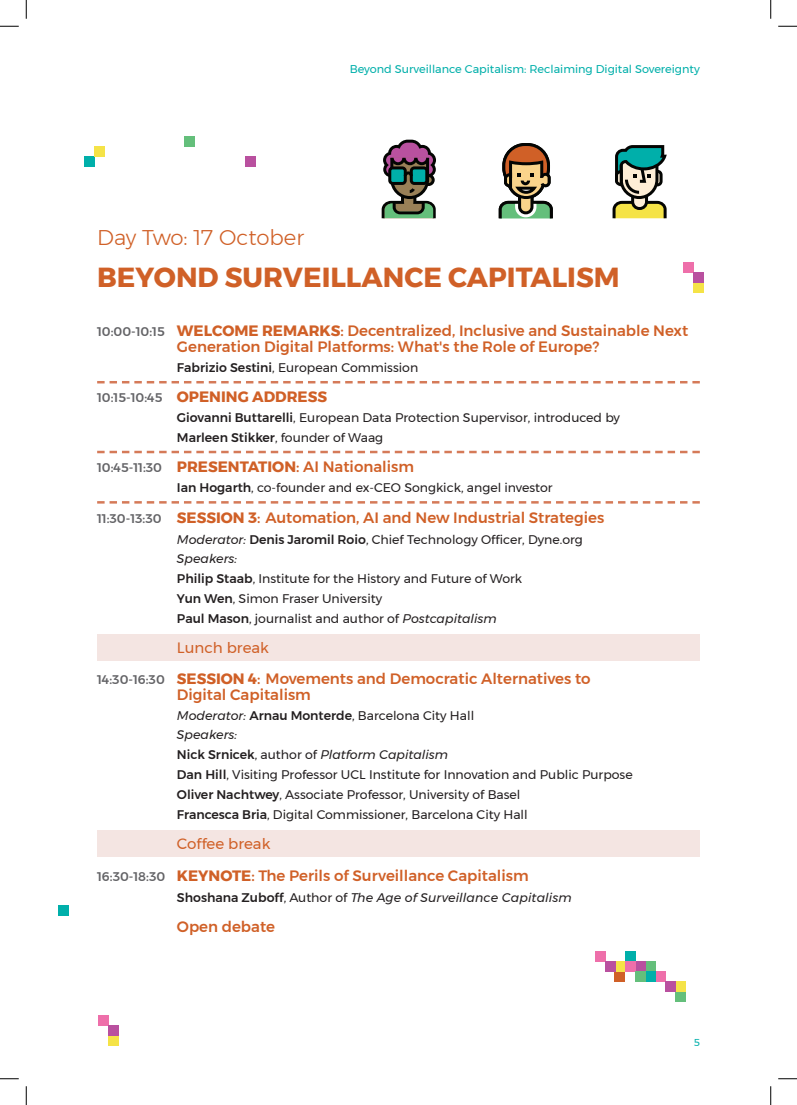
<style>
.page{position:relative;width:797px;height:1105px;background:#fff}
.page>*{position:absolute;margin:0;border:0;box-sizing:border-box;transform-origin:0 0}
.t1{font:700 27.5px "Montserrat";color:#d06027}
.t2{font:300 21.25px "Montserrat";color:#d06027}
.t3{font:500 15px/16.2px "Montserrat";color:#d06027}
.t4{font:700 15px "Montserrat";color:#d06027}
.t5{font:12.5px/19.8px "Montserrat";color:#231f20}
.t6{font:italic 12.5px "Montserrat";letter-spacing:.01em;color:#231f20}
.t7{font:11.25px "Montserrat";color:#00afaa}
.t8{font:10px "Montserrat";color:#00afaa}
.s1{font-size:12.5px;color:#636366}
.s2{font-weight:700}
.s3{font-weight:500}
.s4{font-weight:500;font-size:12.5px;color:#636366}
.s5{font-style:italic}
.s6{font-weight:400}
.s7{font-weight:500;font-style:normal}
.s8{font-style:normal}
</style>
<div class="page">
<div style="left:97px;top:830px;width:602px;height:27px;background:#f4e5e2"></div>
<div style="left:97px;top:635px;width:602px;height:26px;background:#f4e5e2"></div>
<svg style="left:97px;top:381px;width:602px;height:2px"></svg>
<svg style="left:97px;top:451px;width:602px;height:2px"></svg>
<svg style="left:97px;top:501px;width:602px;height:3px"></svg>
<div style="left:615px;top:971px;width:10px;height:10px;background:#d06027"></div>
<div style="left:615px;top:961px;width:10px;height:10px;background:#f5e347"></div>
<div style="left:675px;top:991px;width:10px;height:10px;background:#64bf7b"></div>
<div style="left:595px;top:951px;width:10px;height:10px;background:#ee6faa"></div>
<div style="left:605px;top:961px;width:10px;height:10px;background:#b9509f"></div>
<div style="left:675px;top:981px;width:10px;height:10px;background:#f5e347"></div>
<div style="left:655px;top:971px;width:10px;height:10px;background:#ee6faa"></div>
<div style="left:665px;top:981px;width:10px;height:10px;background:#b9509f"></div>
<div style="left:645px;top:961px;width:10px;height:10px;background:#64bf7b"></div>
<div style="left:625px;top:951px;width:10px;height:10px;background:#00afaa"></div>
<div style="left:635px;top:961px;width:10px;height:10px;background:#b9509f"></div>
<div style="left:645px;top:971px;width:10px;height:10px;background:#00afaa"></div>
<div style="left:625px;top:961px;width:10px;height:10px;background:#ee6faa"></div>
<div style="left:635px;top:971px;width:10px;height:10px;background:#64bf7b"></div>
<div style="left:693px;top:282px;width:10px;height:10px;background:#f5e347"></div>
<div style="left:683px;top:262px;width:10px;height:10px;background:#ee6faa"></div>
<div style="left:693px;top:272px;width:10px;height:10px;background:#b9509f"></div>
<div style="left:108px;top:1035px;width:10px;height:10px;background:#f5e347"></div>
<div style="left:98px;top:1015px;width:10px;height:10px;background:#ee6faa"></div>
<div style="left:108px;top:1025px;width:10px;height:10px;background:#b9509f"></div>
<div style="left:58px;top:905px;width:10px;height:10px;background:#00afaa"></div>
<div style="left:245px;top:156px;width:10px;height:10px;background:#b9509f"></div>
<div style="left:85px;top:156px;width:10px;height:10px;background:#00afaa"></div>
<div style="left:95px;top:146px;width:10px;height:10px;background:#f5e347"></div>
<div style="left:185px;top:136px;width:10px;height:10px;background:#64bf7b"></div>
<svg style="left:499px;top:143px;width:54px;height:75px"></svg>
<svg style="left:612px;top:145px;width:54px;height:73px"></svg>
<svg style="left:381px;top:140px;width:55px;height:78px"></svg>
<svg style="left:0;top:25px;width:19px;height:2px"></svg>
<svg style="left:778px;top:25px;width:19px;height:2px"></svg>
<svg style="left:0;top:1078px;width:19px;height:1px"></svg>
<svg style="left:778px;top:1078px;width:19px;height:1px"></svg>
<svg style="left:25px;top:0;width:2px;height:19px"></svg>
<svg style="left:25px;top:1086px;width:2px;height:19px"></svg>
<svg style="left:770px;top:0;width:1px;height:19px"></svg>
<svg style="left:770px;top:1086px;width:1px;height:19px"></svg>
<p class="t7" style="left:350px;top:60px;width:351px">Beyond Surveillance Capitalism: Reclaiming Digital Sovereignty</p>
<h2 class="t2" style="left:97px;top:222px;width:208px">Day Two: 17 October</h2>
<h1 class="t1" style="left:97px;top:255px;width:524px">BEYOND SURVEILLANCE CAPITALISM</h1>
<p class="t3" style="left:177px;top:322px;width:513px;text-indent:-80px"><span class="s1">10:00-10:15</span> <span class="s2">WELCOME REMARKS</span>: Decentralized, Inclusive and Sustainable Next<br>Generation Digital Platforms: What's the Role of Europe?</p>
<p class="t5" style="left:177px;top:357px;width:243px"><span class="s3">Fabrizio Sestini</span>, European Commission</p>
<p class="t4" style="left:97px;top:385px;width:231px"><span class="s4">10:15-10:45</span> OPENING ADDRESS</p>
<p class="t5" style="left:177px;top:408px;width:444px"><span class="s3">Giovanni Buttarelli</span>, European Data Protection Supervisor, introduced by<br><span class="s3">Marleen Stikker</span>, founder of Waag</p>
<p class="t3" style="left:97px;top:459px;width:318px"><span class="s1">10:45-11:30</span> <span class="s2">PRESENTATION</span>: AI Nationalism</p>
<p class="t5" style="left:177px;top:478px;width:377px"><span class="s3">Ian Hogarth</span>, co-founder and ex-CEO Songkick, angel investor</p>
<p class="t3" style="left:97px;top:509px;width:508px"><span class="s1">11:30-13:30</span> <span class="s2">SESSION 3</span>: Automation, AI and New Industrial Strategies</p>
<p class="t5" style="left:177px;top:529px;width:407px"><span class="s5">Moderator:</span> <span class="s3">Denis Jaromil Roio</span>, Chief Technology Officer, Dyne.org <span class="s5">Speakers:<br></span><span class="s3">Philip Staab</span>, Institute for the History and Future of Work<br><span class="s3">Yun Wen</span>, Simon Fraser University<br><span class="s3">Paul Mason</span>, journalist and author of <span class="s5">Postcapitalism</span></p>
<p class="t3" style="left:97px;top:633px;width:495px;line-height:30.4px;text-indent:80px"><span class="s6">Lunch break<br></span><span class="s1">14:30-16:30</span> <span class="s2">SESSION 4</span>: Movements and Democratic Alternatives to</p>
<p class="t3" style="left:177px;top:686px;width:135px">Digital Capitalism</p>
<p class="t5" style="left:177px;top:705px;width:457px"><span class="s5">Moderator:</span> <span class="s3">Arnau Monterde</span>, Barcelona City Hall<br><span class="s5">Speakers:<br></span><span class="s3">Nick Srnicek</span>, author of <span class="s5">Platform Capitalism<br></span><span class="s3">Dan Hill</span>, Visiting Professor UCL Institute for Innovation and Public Purpose <span class="s3">Oliver Nachtwey</span>, Associate Professor, University of Basel<br><span class="s3">Francesca Bria</span>, Digital Commissioner, Barcelona City Hall</p>
<p class="t3" style="left:97px;top:828px;width:433px;line-height:31.6px;text-indent:80px"><span class="s6">Coffee break<br></span><span class="s1">16:30-18:30</span> <span class="s2">KEYNOTE</span>: The Perils of Surveillance Capitalism</p>
<p class="t6" style="left:177px;top:888px;width:396px"><span class="s7">Shoshana Zuboff</span><span class="s8">, Author of</span> The Age of Surveillance Capitalism</p>
<p class="t3" style="left:177px;top:919px;width:100px">Open debate</p>
<p class="t8" style="left:693px;top:1035px;width:8px">5</p>
</div>
